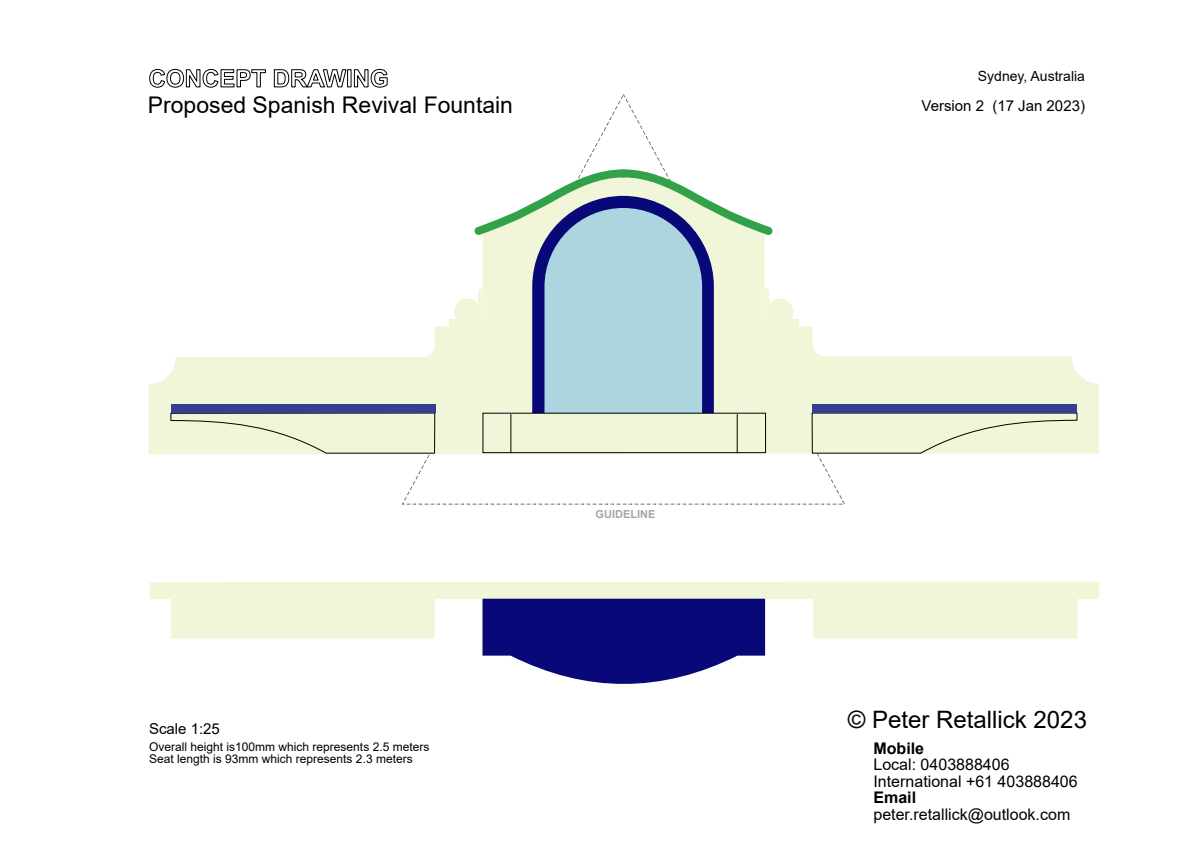
<style>
.page{position:relative;width:1191px;height:842px;background:#fff}
.page>*{position:absolute;margin:0;border:0;box-sizing:border-box;transform-origin:0 0}
.t1{font:24px "Arial";color:#000}
.t2{font:23px "Arial";color:#000}
.t3{font:16px/16.5px "Arial";color:#000}
.t4{font:700 16px "Arial";color:#000}
.t5{font:15px "Arial";color:#000}
.t6{font:14px "Arial";color:#000}
.t7{font:12px/12.4px "Arial";color:#000}
.t8{font:700 11px "Arial";color:#a6a6a6}
</style>
<div class="page">
<svg style="left:402px;top:94px;width:443px;height:411px"></svg>
<svg style="left:148px;top:173px;width:537px;height:281px"></svg>
<svg style="left:766px;top:173px;width:333px;height:280px"></svg>
<div style="left:454px;top:299px;width:26px;height:26px;background:#f1f6d8;border-radius:50%"></div>
<div style="left:449px;top:319px;width:33px;height:8px;background:#f1f6d8"></div>
<div style="left:767px;top:299px;width:26px;height:26px;background:#f1f6d8;border-radius:50%"></div>
<div style="left:765px;top:319px;width:33px;height:8px;background:#f1f6d8"></div>
<svg style="left:474px;top:169px;width:299px;height:259px;background:#bcd2d2"></svg>
<svg style="left:170px;top:412px;width:266px;height:42px;background:#e5eacd"></svg>
<svg style="left:811px;top:412px;width:267px;height:42px;background:#e6ebcf"></svg>
<svg style="left:149px;top:68px;width:117px;height:20px"></svg>
<svg style="left:273px;top:69px;width:74px;height:19px"></svg>
<div style="left:347px;top:69px;width:4px;height:18px;border:1px solid #000"></div>
<svg style="left:353px;top:68px;width:35px;height:20px"></svg>
<svg style="left:150px;top:581px;width:949px;height:103px"></svg>
<div style="left:482px;top:413px;width:284px;height:40px;background:#f1f6d8;border:1px solid #000"></div>
<hr style="left:510px;top:414px;width:1px;height:39px;background:#000">
<hr style="left:737px;top:414px;width:1px;height:39px;background:#000">
<div style="left:171px;top:405px;width:264px;height:8px;background:#373f94"></div>
<div style="left:812px;top:405px;width:264px;height:8px;background:#373f94"></div>
<h2 class="t2" style="left:148px;top:97px;width:367px">Proposed Spanish Revival Fountain</h2>
<p class="t5" style="left:149px;top:723px;width:72px">Scale 1:25</p>
<p class="t7" style="left:149px;top:741px;width:282px">Overall height is100mm which represents 2.5 meters<br>Seat length is 93mm which represents 2.3 meters</p>
<p class="t8" style="left:595px;top:510px;width:61px">GUIDELINE</p>
<p class="t6" style="left:978px;top:71px;width:109px">Sydney, Australia</p>
<p class="t5" style="left:921px;top:100px;width:165px">Version 2 (17 Jan 2023)</p>
<h1 class="t1" style="left:848px;top:711px;width:241px">© Peter Retallick 2023</h1>
<h3 class="t4" style="left:873px;top:742px;width:52px">Mobile</h3>
<h3 class="t3" style="left:873px;top:758px;width:206px">Local: 0403888406<br>International +61 403888406</h3>
<h3 class="t4" style="left:873px;top:792px;width:44px">Email</h3>
<h3 class="t3" style="left:873px;top:807px;width:198px">peter.retallick@outlook.com</h3>
</div>
